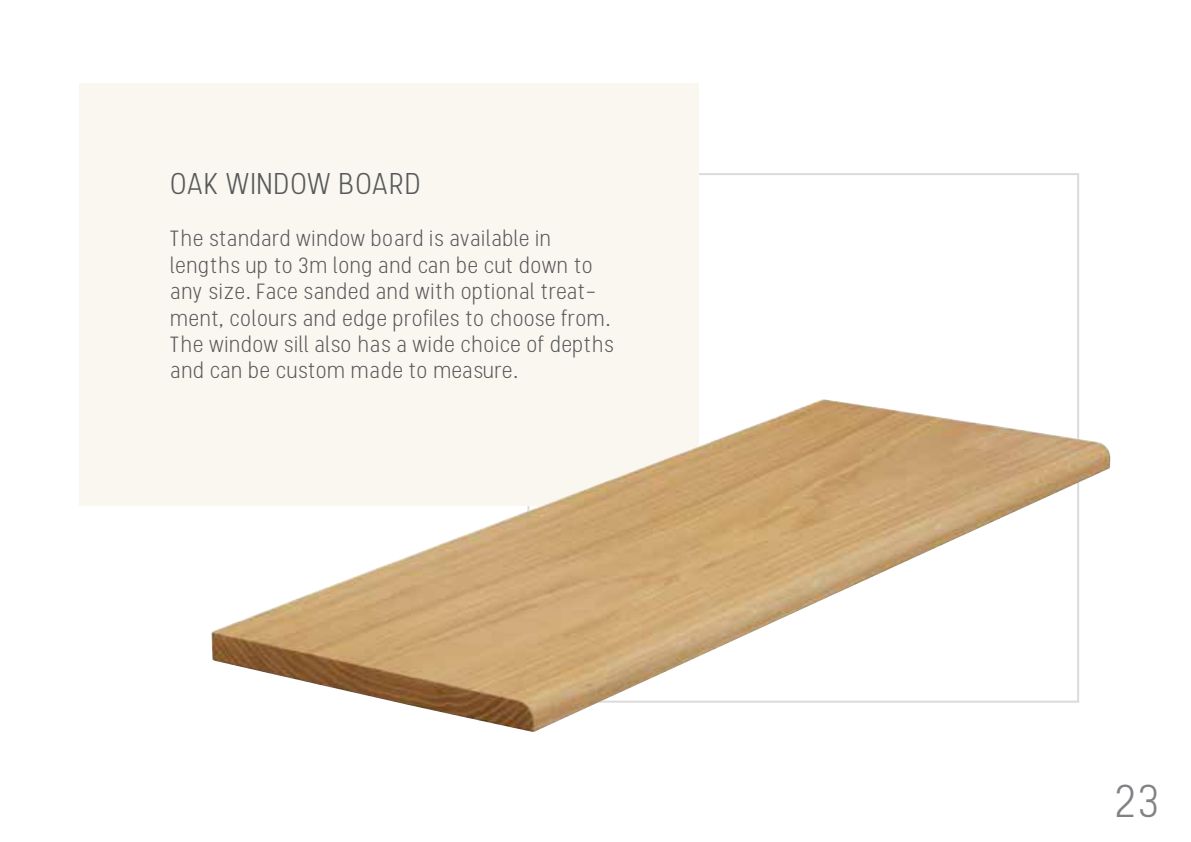
<style>
.page{position:relative;width:1191px;height:842px;background:#fff}
.page>*{position:absolute;margin:0;border:0;box-sizing:border-box;transform-origin:0 0}
.t1{font:300 46px "Stellar";color:#808285}
.t2{font:300 30px "Stellar";color:#58595b}
.t3{font:300 22px/26.4px "Stellar";letter-spacing:-.01em;color:#58595b}
</style>
<div class="page">
<div style="left:79px;top:83px;width:620px;height:423px;background:#faf7f0"></div>
<img style="left:211px;top:399px;width:899px;height:333px">
<h2 class="t2" style="left:171px;top:166px;width:253px">OAK WINDOW BOARD</h2>
<p class="t3" style="left:171px;top:226px;width:446px">The standard window board is available in lengths up to 3m long and can be cut down to any size. Face sanded and with optional treat&shy;ment, colours and edge profiles to choose from.<br>The window sill also has a wide choice of depths and can be custom made to measure.</p>
<h1 class="t1" style="left:1115px;top:775px;width:48px">23</h1>
</div>
